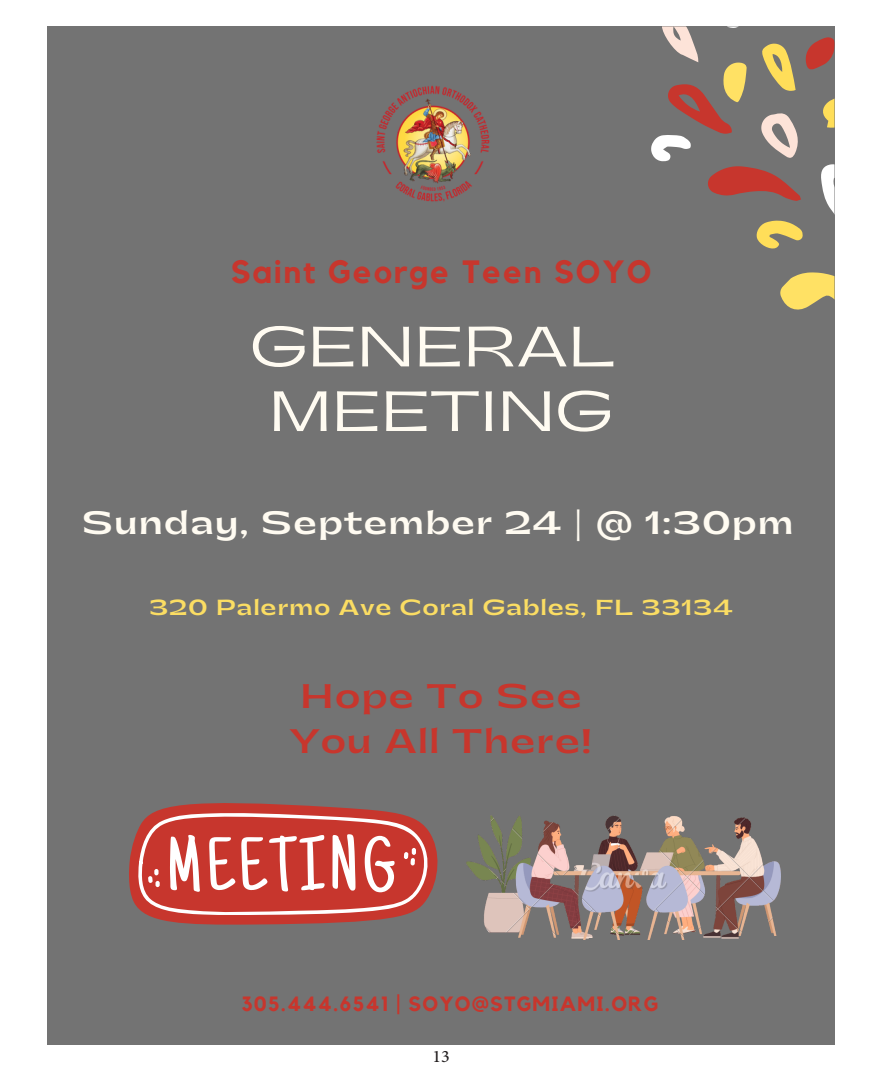
<style>
.page{position:relative;width:882px;height:1071px;background:#fff}
.page>*{position:absolute;margin:0;border:0;box-sizing:border-box;transform-origin:0 0}
.t1{font:54.07px/64.6px "Gatwick";color:#fffbf1;text-align:center}
.t2{font:700 32.2px/44.4px "Gatwick";letter-spacing:.06em;color:#c7362d;text-align:center}
.t3{font:700 32.2px "Kollektif";letter-spacing:.06em;color:#c7362d}
.t4{font:700 30.45px "Gatwick";letter-spacing:.06em;color:#fffbf1}
.t5{font:24.5px "Adobe Arabic";color:#231f20}
.t6{font:700 20.65px "Gatwick";letter-spacing:.06em;color:#fbdd63}
.t7{font:700 20.65px "Kollektif";letter-spacing:.06em;color:#c7362d}
</style>
<div class="page">
<div style="left:47px;top:26px;width:788px;height:1019px;background:#737373"></div>
<svg style="left:780px;top:272px;width:55px;height:38px"></svg>
<svg style="left:651px;top:26px;width:184px;height:223px"></svg>
<img style="left:376px;top:85px;width:114px;height:117px">
<svg style="left:129px;top:803px;width:309px;height:122px;fill:#c33830"></svg>
<svg style="left:138px;top:812px;width:294px;height:103px"></svg>
<img style="left:466px;top:815px;width:315px;height:125px">
<p class="t3" style="left:231px;top:253px;width:422px">Saint George Teen SOYO</p>
<p class="t1" style="left:250px;top:315px;width:368px">GENERAL<br>MEETING</p>
<p class="t4" style="left:82px;top:502px;width:713px">Sunday, September 24 | @ 1:30pm</p>
<p class="t6" style="left:150px;top:593px;width:584px">320 Palermo Ave Coral Gables, FL 33134</p>
<p class="t2" style="left:290px;top:675px;width:303px">Hope To See<br>You All There!</p>
<p class="t7" style="left:241px;top:992px;width:418px">305.444.6541 | SOYO@STGMIAMI.ORG</p>
<p class="t5" style="left:432px;top:1039px;width:19px">13</p>
</div>
